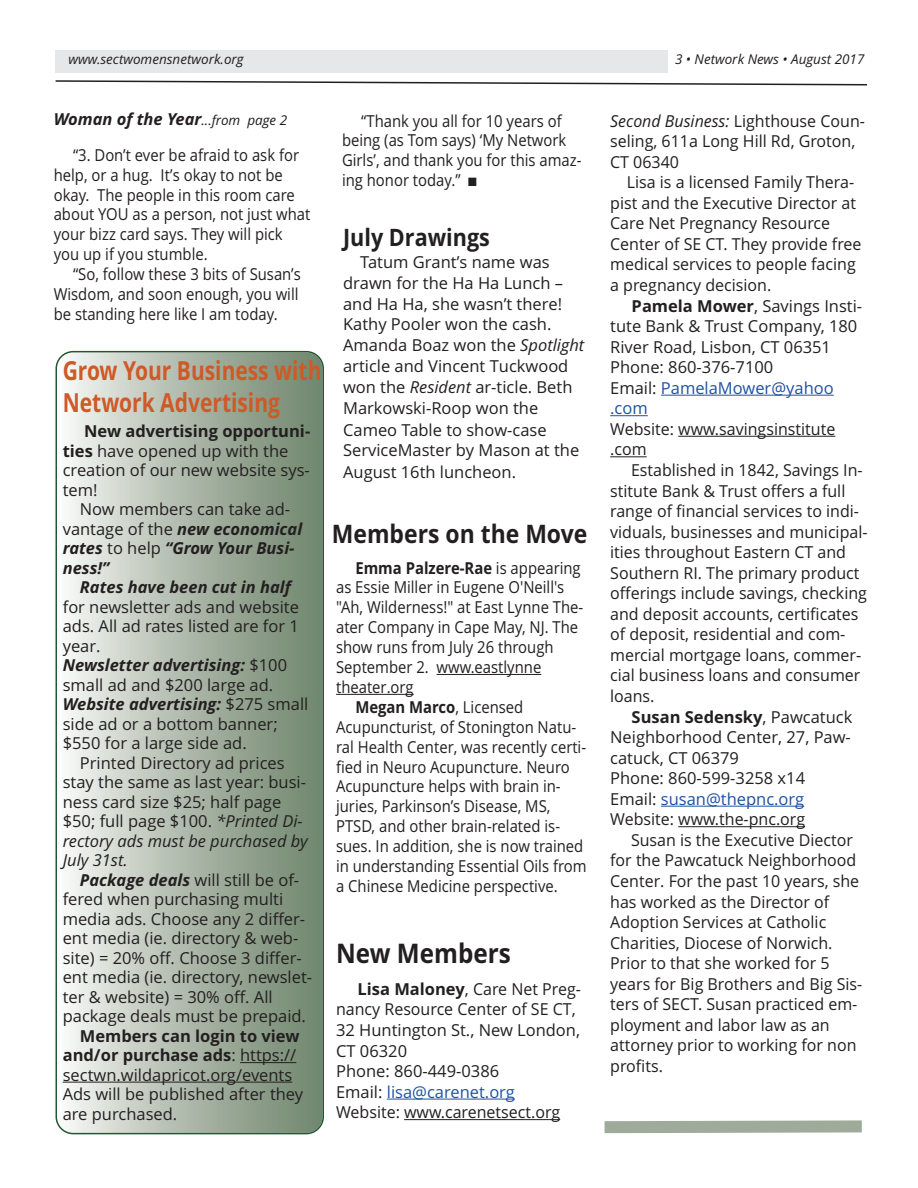
<style>
.page{position:relative;width:918px;height:1188px;background:#fff}
.page>*{position:absolute;margin:0;border:0;box-sizing:border-box;transform-origin:0 0}
.t1{font:700 27px "Open Sans";color:#231f20;scale:.9 1}
.t2{font:700 26.25px/31.7px "Open Sans";color:#cf5927;scale:.8 1}
.t3{font:700 25.5px "Open Sans";color:#231f20;scale:.9 1}
.t4{font:700 24px "Open Sans";color:#231f20;scale:.9 1}
.t5{font:16.5px/20.5px "Open Sans";color:#231f20}
.t6{font:16.5px/20px "Open Sans";color:#231f20;scale:.9 1}
.t7{font:italic 700 16.5px "Open Sans";color:#231f20}
.t8{font:700 16.5px "Open Sans";color:#231f20;scale:.9 1}
.t9{font:italic 13.5px "Open Sans";color:#231f20}
.s1{font-weight:400;font-size:13.5px}
.s2{font-weight:700}
.s3{font-weight:700;font-style:italic}
.s4{font-style:italic}
.s5{font-weight:400}
.s6{color:#1e51a3}
</style>
<div class="page">
<svg style="left:56px;top:351px;width:268px;height:783px;background:#adb9ab"></svg>
<div style="left:56px;top:50px;width:612px;height:23px;background:#e6e7e9"></div>
<hr style="left:387px;top:1099px;width:128px;height:1px;background:#1e51a3">
<hr style="left:404px;top:1119px;width:156px;height:1px;background:#231f20">
<svg style="left:55px;top:80px;width:813px;height:6px"></svg>
<hr style="left:437px;top:674px;width:104px;height:1px;background:#231f20">
<hr style="left:336px;top:694px;width:78px;height:1px;background:#231f20">
<hr style="left:240px;top:1062px;width:56px;height:1px;background:#231f20">
<hr style="left:63px;top:1082px;width:229px;height:1px;background:#231f20">
<svg style="left:604px;top:1120px;width:258px;height:14px;background:#acb7a8"></svg>
<hr style="left:661px;top:395px;width:173px;height:1px;background:#1e51a3">
<hr style="left:610px;top:415px;width:38px;height:1px;background:#1e51a3">
<hr style="left:678px;top:436px;width:157px;height:1px;background:#231f20">
<hr style="left:610px;top:456px;width:37px;height:1px;background:#231f20">
<hr style="left:661px;top:806px;width:143px;height:1px;background:#1e51a3">
<hr style="left:678px;top:826px;width:127px;height:1px;background:#231f20">
<p class="t9" style="left:69px;top:52px;width:177px">www.sectwomensnetwork.org</p>
<p class="t9" style="left:675px;top:52px;width:191px">3 • Network News • August 2017</p>
<p class="t7" style="left:54px;top:110px;width:235px">Woman of the Year<span class="s1">...from page 2</span></p>
<p class="t6" style="left:54px;top:145px;width:287px;text-indent:19px">“3. Don’t ever be afraid to ask for help, or a hug. It’s okay to not be okay. The people in this room care about YOU as a person, not just what your bizz card says. They will pick you up if you stumble.</p>
<p class="t6" style="left:54px;top:264px;width:276px;text-indent:19px">“So, follow these 3 bits of Susan’s<br>Wisdom, and soon enough, you will be standing here like I am today.</p>
<h2 class="t2" style="left:63px;top:355px;width:325px">Grow Your Business with<br>Network Advertising</h2>
<p class="t5" style="left:63px;top:422px;width:249px;line-height:19.5px;text-indent:21px"><span class="s2">New advertising opportuni&shy;ties</span> have opened up with the creation of our new website sys&shy;tem!</p>
<p class="t5" style="left:63px;top:500px;width:241px;line-height:19.5px;text-indent:17px">Now members can take ad&shy;vantage of the <span class="s3">new economical rates</span> to help <span class="s3">“Grow Your Busi&shy;ness!”</span></p>
<p class="t7" style="left:80px;top:578px;width:213px">Rates have been cut in half</p>
<p class="t5" style="left:63px;top:597px;width:247px;line-height:19.5px">for newsletter ads and website ads. All ad rates listed are for 1 year.<br><span class="s3">Newsletter advertising:</span> $100 small ad and $200 large ad.<br><span class="s3">Website advertising:</span> $275 small side ad or a bottom banner; $550 for a large side ad.</p>
<p class="t5" style="left:63px;top:753px;width:246px;line-height:19.5px;text-indent:17px">Printed Directory ad prices stay the same as last year: busi&shy;ness card size $25; half page $50; full page $100. <span class="s4">*Printed Di&shy;rectory ads must be purchased by<br>July 31st.</span></p>
<p class="t5" style="left:63px;top:870px;width:251px;line-height:19.5px;text-indent:17px"><span class="s3">Package deals</span> will still be of&shy;fered when purchasing multi media ads. Choose any 2 differ&shy;ent media (ie. directory &amp; web&shy;site) = 20% off. Choose 3 differ&shy;ent media (ie. directory, newslet&shy;ter &amp; website) = 30% off. All package deals must be prepaid.</p>
<p class="t5" style="left:63px;top:1026px;width:242px;line-height:19.5px;text-indent:17px"><span class="s2">Members can login to view and/or purchase ads</span>: https:// sectwn.wildapricot.org/events<br>Ads will be published after they are purchased.</p>
<p class="t6" style="left:342px;top:111px;width:268px;text-indent:19px">“Thank you all for 10 years of being (as Tom says) ‘My Network<br>Girls’, and thank you for this amaz&shy;ing honor today.” ■</p>
<h3 class="t4" style="left:343px;top:224px;width:165px">July Drawings</h3>
<p class="t5" style="left:343px;top:251px;width:243px;line-height:21px;text-indent:17px">Tatum Grant’s name was drawn for the Ha Ha Lunch – and Ha Ha, she wasn’t there!<br>Kathy Pooler won the cash.<br>Amanda Boaz won the <span class="s4">Spotlight </span>article and Vincent Tuckwood won the <span class="s4">Resident</span> ar-ticle. Beth<br>Markowski-Roop won the<br>Cameo Table to show-case<br>ServiceMaster by Mason at the<br>August 16th luncheon.</p>
<h3 class="t3" style="left:332px;top:520px;width:285px">Members on the Move</h3>
<p class="t8" style="left:355px;top:558px;width:252px">Emma Palzere-Rae <span class="s5">is appearing</span></p>
<p class="t6" style="left:336px;top:578px;width:255px">as Essie Miller in Eugene O'Neill's</p>
<p class="t6" style="left:336px;top:598px;width:276px">"Ah, Wilderness!" at East Lynne The-</p>
<p class="t6" style="left:336px;top:618px;width:270px">ater Company in Cape May, NJ. The</p>
<p class="t6" style="left:336px;top:637px;width:243px">show runs from July 26 through</p>
<p class="t6" style="left:336px;top:657px;width:230px">September 2. www.eastlynne</p>
<p class="t6" style="left:336px;top:677px;width:88px">theater.org</p>
<p class="t8" style="left:355px;top:698px;width:188px">Megan Marco<span class="s5">, Licensed</span></p>
<p class="t6" style="left:336px;top:717px;width:268px">Acupuncturist, of Stonington Natu-</p>
<p class="t6" style="left:336px;top:737px;width:279px">ral Health Center, was recently certi-</p>
<p class="t6" style="left:336px;top:757px;width:261px">fied in Neuro Acupuncture. Neuro</p>
<p class="t6" style="left:336px;top:777px;width:251px">Acupuncture helps with brain in-</p>
<p class="t6" style="left:336px;top:797px;width:240px">juries, Parkinson’s Disease, MS,</p>
<p class="t6" style="left:336px;top:817px;width:250px">PTSD, and other brain-related is-</p>
<p class="t6" style="left:336px;top:837px;width:276px">sues. In addition, she is now trained</p>
<p class="t6" style="left:336px;top:856px;width:280px">in understanding Essential Oils from</p>
<p class="t6" style="left:336px;top:876px;width:248px">a Chinese Medicine perspective.</p>
<h1 class="t1" style="left:336px;top:938px;width:196px">New Members</h1>
<p class="t5" style="left:336px;top:979px;width:246px;text-indent:21px"><span class="s2">Lisa Maloney</span>, Care Net Preg&shy;nancy Resource Center of SE CT,<br>32 Huntington St., New London,<br>CT 06320<br>Phone: 860-449-0386<br>Email: <span class="s6">lisa@carenet.org<br></span>Website: www.carenetsect.org</p>
<p class="t5" style="left:610px;top:111px;width:256px"><span class="s4">Second Business:</span> Lighthouse Coun&shy;seling, 611a Long Hill Rd, Groton,<br>CT 06340</p>
<p class="t5" style="left:610px;top:172px;width:253px;text-indent:17px">Lisa is a licensed Family Thera&shy;pist and the Executive Director at<br>Care Net Pregnancy Resource<br>Center of SE CT. They provide free medical services to people facing a pregnancy decision.</p>
<p class="t5" style="left:610px;top:296px;width:254px;text-indent:21px"><span class="s2">Pamela Mower</span>, Savings Insti&shy;tute Bank &amp; Trust Company, 180<br>River Road, Lisbon, CT 06351<br>Phone: 860-376-7100<br>Email: <span class="s6">PamelaMower@yahoo .com</span></p>
<p class="t5" style="left:610px;top:419px;width:227px">Website: www.savingsinstitute .com</p>
<p class="t5" style="left:610px;top:460px;width:259px;text-indent:21px">Established in 1842, Savings In&shy;stitute Bank &amp; Trust offers a full range of financial services to indi&shy;viduals, businesses and municipal&shy;ities throughout Eastern CT and<br>Southern RI. The primary product offerings include savings, checking and deposit accounts, certificates of deposit, residential and com&shy;mercial mortgage loans, commer&shy;cial business loans and consumer loans.</p>
<p class="t5" style="left:610px;top:707px;width:244px;text-indent:21px"><span class="s2">Susan Sedensky</span>, Pawcatuck<br>Neighborhood Center, 27, Paw&shy;catuck, CT 06379<br>Phone: 860-599-3258 x14<br>Email: <span class="s6">susan@thepnc.org<br></span>Website: www.the-pnc.org</p>
<p class="t5" style="left:610px;top:830px;width:254px;text-indent:21px">Susan is the Executive Diector for the Pawcatuck Neighborhood<br>Center. For the past 10 years, she has worked as the Director of<br>Adoption Services at Catholic<br>Charities, Diocese of Norwich.<br>Prior to that she worked for 5 years for Big Brothers and Big Sis&shy;ters of SECT. Susan practiced em&shy;ployment and labor law as an attorney prior to working for non profits.</p>
</div>
